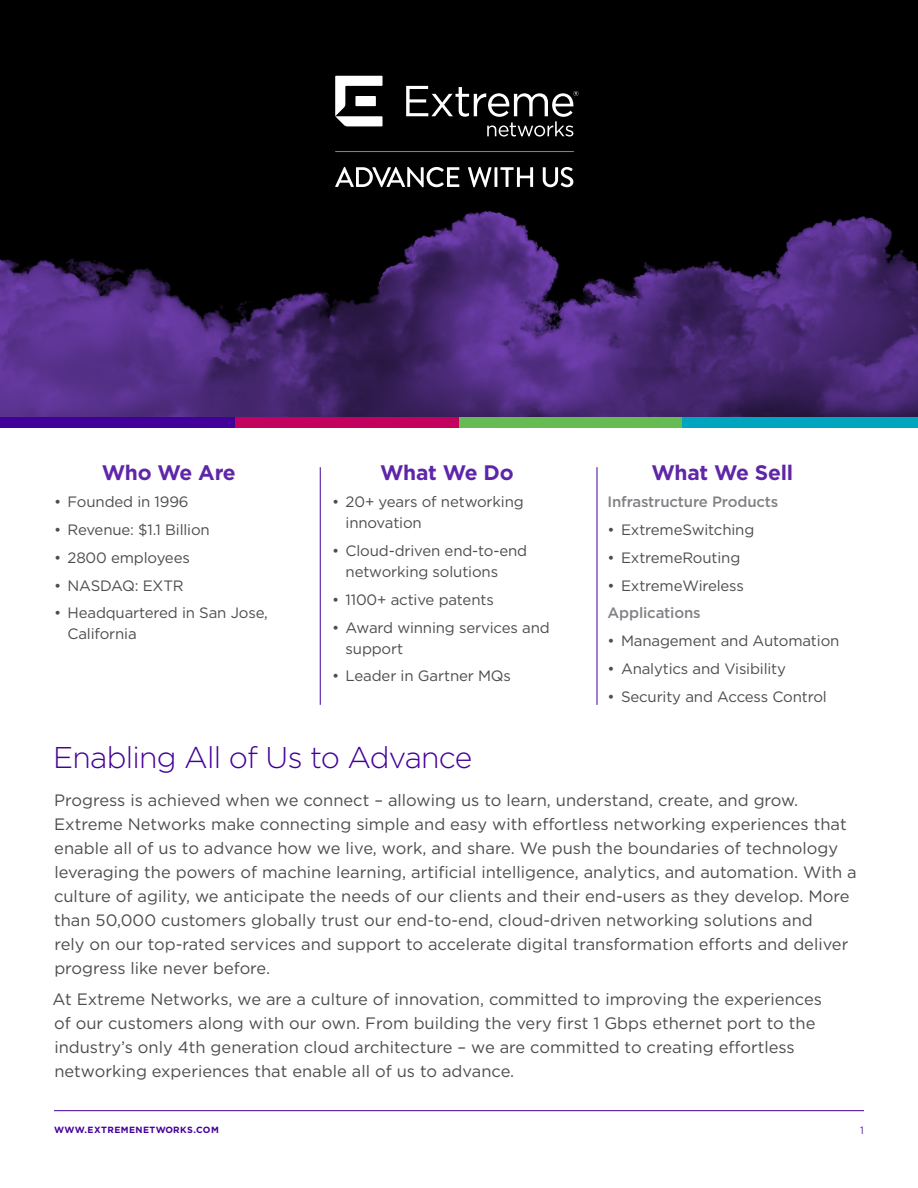
<style>
.page{position:relative;width:918px;height:1188px;background:#fff}
.page>*{position:absolute;margin:0;border:0;box-sizing:border-box;transform-origin:0 0}
.t1{font:300 30px "Gotham";letter-spacing:-.025em;color:#409}
.t2{font:700 21px "Gotham";letter-spacing:-.015em;color:#6026a8}
.t3{font:700 21px "Gotham";letter-spacing:-.015em;color:#5d26a8}
.t4{font:16.5px/24px "Gotham";color:#4d4d4f}
.t5{font:15px/21px "Gotham";letter-spacing:-.01em;color:#4d4d4f}
.t6{font:500 15px "Gotham";letter-spacing:-.01em;color:#808285}
.t7{font:10.5px "Gotham";color:#6026a8}
.t8{font:700 9px "Gotham";letter-spacing:.05em;color:#409}
</style>
<div class="page">
<hr style="left:54px;top:1110px;width:810px;height:1px;background:#409">
<svg style="left:0;top:0;width:918px;height:417px;background:#1c0f2d"></svg>
<svg style="left:335px;top:167px;width:124px;height:20px"></svg>
<svg style="left:468px;top:167px;width:24px;height:20px"></svg>
<hr style="left:494px;top:167px;width:3px;height:20px;background:#fff">
<svg style="left:500px;top:167px;width:33px;height:20px"></svg>
<svg style="left:543px;top:167px;width:30px;height:20px"></svg>
<svg style="left:335px;top:151px;width:239px;height:1px"></svg>
<svg style="left:406px;top:86px;width:172px;height:51px;background:#323232"></svg>
<svg style="left:335px;top:76px;width:48px;height:50px"></svg>
<div style="left:0;top:417px;width:236px;height:11px;background:#400099"></div>
<div style="left:236px;top:417px;width:223px;height:11px;background:#c3025f"></div>
<div style="left:459px;top:417px;width:223px;height:11px;background:#66bc53"></div>
<div style="left:682px;top:417px;width:236px;height:11px;background:#00a5bf"></div>
<hr style="left:320px;top:467px;width:1px;height:238px;background:#409">
<hr style="left:597px;top:467px;width:1px;height:238px;background:#409">
<p class="t2" style="left:102px;top:458px;width:136px">Who We Are</p>
<p class="t5" style="left:54px;top:491px;width:136px">• Founded in 1996</p>
<p class="t5" style="left:54px;top:519px;width:157px">• Revenue: $1.1 Billion</p>
<p class="t5" style="left:54px;top:547px;width:137px">• 2800 employees</p>
<p class="t5" style="left:54px;top:575px;width:131px">• NASDAQ: EXTR</p>
<p class="t5" style="left:68px;top:602px;width:202px;text-indent:-14px">• Headquartered in San Jose,<br>California</p>
<p class="t3" style="left:380px;top:458px;width:135px">What We Do</p>
<p class="t5" style="left:346px;top:491px;width:180px;text-indent:-14px">• 20+ years of networking innovation</p>
<p class="t5" style="left:346px;top:540px;width:183px;text-indent:-14px">• Cloud-driven end-to-end networking solutions</p>
<p class="t5" style="left:332px;top:589px;width:163px">• 1100+ active patents</p>
<p class="t5" style="left:346px;top:617px;width:206px;text-indent:-14px">• Award winning services and support</p>
<p class="t5" style="left:332px;top:665px;width:180px">• Leader in Gartner MQs</p>
<h1 class="t1" style="left:53px;top:738px;width:421px">Enabling All of Us to Advance</h1>
<p class="t2" style="left:651px;top:458px;width:143px">What We Sell</p>
<p class="t6" style="left:608px;top:492px;width:172px">Infrastructure Products</p>
<p class="t5" style="left:608px;top:519px;width:148px">• ExtremeSwitching</p>
<p class="t5" style="left:608px;top:547px;width:134px">• ExtremeRouting</p>
<p class="t5" style="left:608px;top:575px;width:138px">• ExtremeWireless</p>
<p class="t6" style="left:608px;top:603px;width:95px">Applications</p>
<p class="t5" style="left:608px;top:630px;width:233px">• Management and Automation</p>
<p class="t5" style="left:608px;top:658px;width:180px">• Analytics and Visibility</p>
<p class="t5" style="left:608px;top:686px;width:221px">• Security and Access Control</p>
<p class="t4" style="left:54px;top:788px;width:804px">Progress is achieved when we connect – allowing us to learn, understand, create, and grow.<br>Extreme Networks make connecting simple and easy with effortless networking experiences that enable all of us to advance how we live, work, and share. We push the boundaries of technology leveraging the powers of machine learning, artificial intelligence, analytics, and automation. With a culture of agility, we anticipate the needs of our clients and their end-users as they develop. More than 50,000 customers globally trust our end-to-end, cloud-driven networking solutions and<br>rely on our top-rated services and support to accelerate digital transformation efforts and deliver progress like never before.</p>
<p class="t4" style="left:53px;top:987px;width:771px">At Extreme Networks, we are a culture of innovation, committed to improving the experiences of our customers along with our own. From building the very first 1 Gbps ethernet port to the industry’s only 4th generation cloud architecture – we are committed to creating effortless networking experiences that enable all of us to advance.</p>
<p class="t8" style="left:54px;top:1124px;width:166px">WWW.EXTREMENETWORKS.COM</p>
<p class="t7" style="left:860px;top:1124px;width:5px">1</p>
</div>
